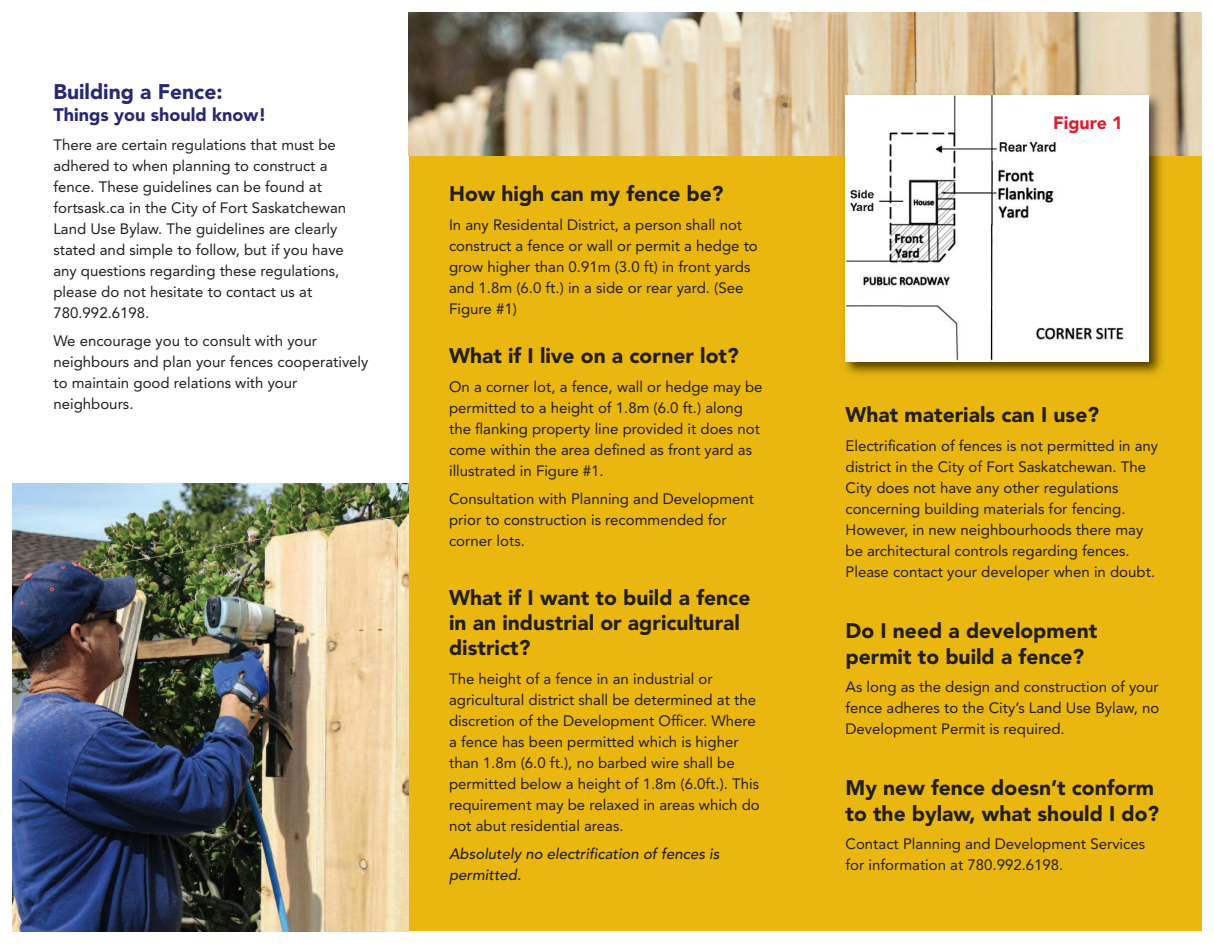
<style>
.page{position:relative;width:1214px;height:944px;background:#fff}
.page>*{position:absolute;margin:0;border:0;box-sizing:border-box;transform-origin:0 0}
.t1{font:900 21px/25.2px "Avenir LT Std";color:#231f20}
.t2{font:900 21px "Avenir LT Std";color:#272872}
.t3{font:900 18px "Avenir LT Std";color:#272872}
.t4{font:900 17.7px "Avenir LT Std";color:#db1e30}
.t5{font:15px/21px "Avenir LT Std";color:#231f20}
.t6{font:italic 500 15px/21px "Avenir LT Std";color:#231f20}
</style>
<div class="page">
<div style="left:409px;top:155px;width:792px;height:776px;background:#eab610"></div>
<img style="left:13px;top:484px;width:396px;height:447px">
<img style="left:409px;top:13px;width:792px;height:143px">
<img style="left:839px;top:84px;width:328px;height:291px">
<img style="left:845px;top:96px;width:303px;height:265px">
<h1 class="t2" style="left:53px;top:83px;width:171px">Building a Fence:</h1>
<p class="t3" style="left:53px;top:107px;width:214px">Things you should know!</p>
<p class="t5" style="left:53px;top:135px;width:294px">There are certain regulations that must be adhered to when planning to construct a fence. These guidelines can be found at fortsask.ca in the City of Fort Saskatchewan Land Use Bylaw. The guidelines are clearly stated and simple to follow, but if you have any questions regarding these regulations, please do not hesitate to contact us at 780.992.6198.</p>
<p class="t5" style="left:53px;top:332px;width:316px">We encourage you to consult with your neighbours and plan your fences cooperatively to maintain good relations with your neighbours.</p>
<h1 class="t1" style="left:449px;top:183px;width:276px">How high can my fence be?</h1>
<p class="t5" style="left:449px;top:215px;width:310px">In any Residental District, a person shall not construct a fence or wall or permit a hedge to grow higher than 0.91m (3.0 ft) in front yards and 1.8m (6.0 ft.) in a side or rear yard. (See Figure #1)</p>
<h1 class="t1" style="left:449px;top:345px;width:291px">What if I live on a corner lot?</h1>
<p class="t5" style="left:449px;top:377px;width:315px">On a corner lot, a fence, wall or hedge may be permitted to a height of 1.8m (6.0 ft.) along the flanking property line provided it does not come within the area defined as front yard as illustrated in Figure #1.</p>
<p class="t5" style="left:449px;top:490px;width:307px">Consultation with Planning and Development prior to construction is recommended for corner lots.</p>
<h1 class="t1" style="left:449px;top:587px;width:303px">What if I want to build a fence in an industrial or agricultural district?</h1>
<p class="t5" style="left:449px;top:669px;width:312px">The height of a fence in an industrial or agricultural district shall be determined at the discretion of the Development Officer. Where a fence has been permitted which is higher than 1.8m (6.0 ft.), no barbed wire shall be permitted below a height of 1.8m (6.0ft.). This requirement may be relaxed in areas which do not abut residential areas.</p>
<p class="t6" style="left:449px;top:845px;width:272px">Absolutely no electrification of fences is permitted.</p>
<p class="t4" style="left:1053px;top:115px;width:71px">Figure 1</p>
<h1 class="t1" style="left:845px;top:404px;width:255px">What materials can I use?</h1>
<p class="t5" style="left:845px;top:437px;width:314px">Electrification of fences is not permitted in any district in the City of Fort Saskatchewan. The City does not have any other regulations concerning building materials for fencing.<br>However, in new neighbourhoods there may be architectural controls regarding fences.<br>Please contact your developer when in doubt.</p>
<h1 class="t1" style="left:845px;top:620px;width:253px">Do I need a development permit to build a fence?</h1>
<p class="t5" style="left:845px;top:678px;width:315px;text-align:justify">As long as the design and construction of your fence adheres to the City’s Land Use Bylaw, no Development Permit is required.</p>
<h1 class="t1" style="left:845px;top:777px;width:315px">My new fence doesn’t conform to the bylaw, what should I do?</h1>
<p class="t5" style="left:845px;top:835px;width:301px">Contact Planning and Development Services for information at 780.992.6198.</p>
</div>
